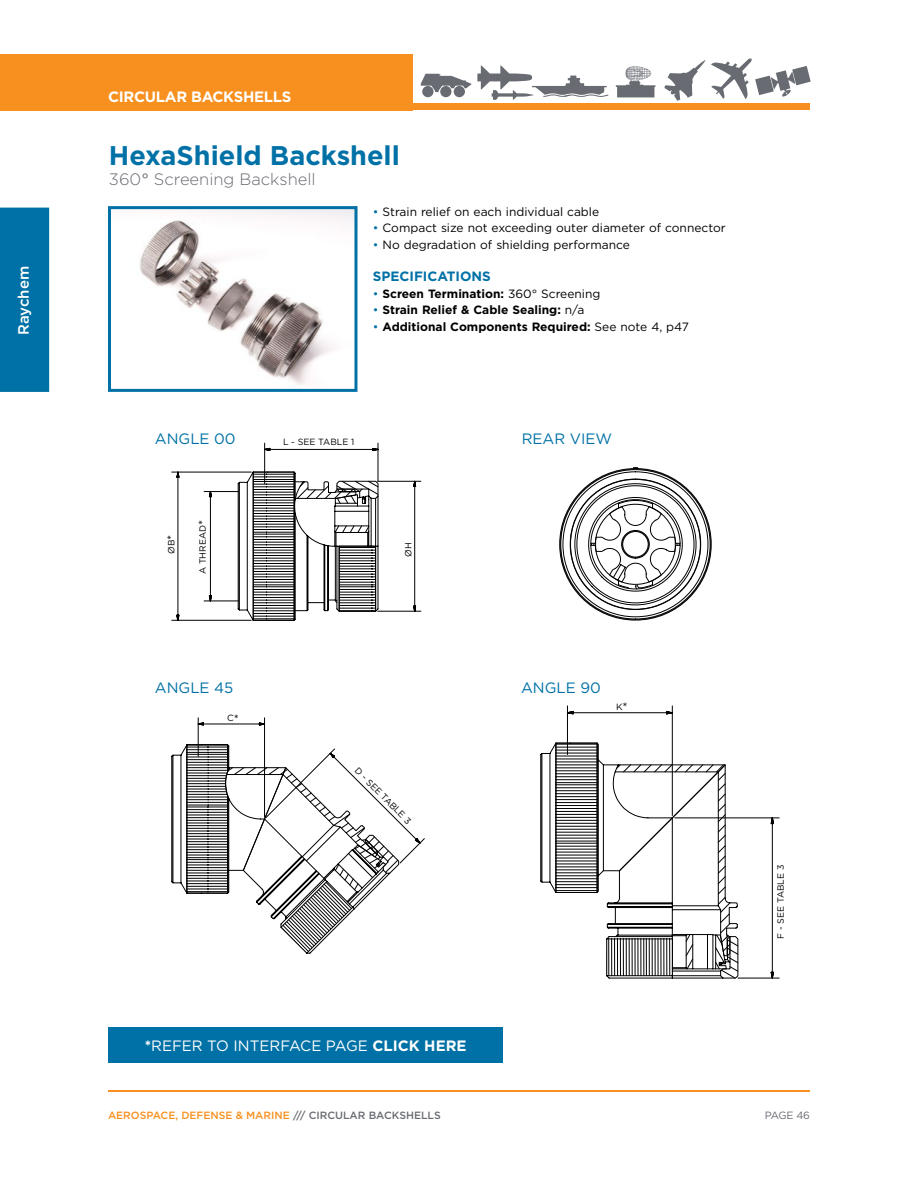
<style>
.page{position:relative;width:918px;height:1188px;background:#fff}
.page>*{position:absolute;margin:0;border:0;box-sizing:border-box;transform-origin:0 0}
.t1{font:700 27px "Gotham";color:#0071a6}
.t2{font:300 16.5px "Gotham";color:#696b73}
.t3{font:15px "Gotham";color:#fff}
.t4{font:15px "Gotham";color:#0071a6}
.t5{font:700 15px "Gotham";letter-spacing:-.02em;color:#fff}
.t6{font:500 15px "Gotham";color:#fff}
.t7{font:700 13.5px "Gotham";color:#0071a6}
.t8{font:12px "Gotham";color:#000}
.t9{font:700 12px "Gotham";color:#000}
.t10{font:500 10.5px "Gotham";color:#f7901e}
.t11{font:10.5px "Gotham";letter-spacing:-.04em;color:#696b73}
.t12{font:9px "Gotham";color:#000}
.s1{font-weight:400}
.s2{color:#0071a6}
.s3{font-weight:400;color:#0071a6}
.s4{font-size:12px}
.s5{font-weight:700}
.s6{color:#696b73}
</style>
<div class="page">
<hr style="left:108px;top:1090px;width:702px;height:1px;background:#f7901e">
<div style="left:0;top:54px;width:413px;height:56px;background:#f7901e"></div>
<div style="left:0;top:104px;width:810px;height:6px;background:#f7901e"></div>
<svg style="left:664px;top:58px;width:147px;height:43px"></svg>
<svg style="left:616px;top:66px;width:39px;height:31px"></svg>
<svg style="left:477px;top:66px;width:131px;height:34px"></svg>
<div style="left:440px;top:86px;width:12px;height:11px;background:#696b73;border-radius:50%"></div>
<div style="left:454px;top:86px;width:11px;height:11px;background:#696b73;border-radius:50%"></div>
<svg style="left:421px;top:74px;width:50px;height:18px"></svg>
<div style="left:422px;top:86px;width:12px;height:11px;background:#696b73;border-radius:50%"></div>
<div style="left:0;top:208px;width:49px;height:184px;background:#0071a6"></div>
<svg style="left:559px;top:467px;width:153px;height:154px"></svg>
<svg style="left:171px;top:443px;width:250px;height:178px"></svg>
<div style="left:339px;top:546px;width:37px;height:65px;border:1px solid #000"></div>
<svg style="left:171px;top:717px;width:254px;height:237px"></svg>
<svg style="left:738px;top:817px;width:42px;height:162px"></svg>
<svg style="left:540px;top:705px;width:198px;height:274px"></svg>
<div style="left:108px;top:1027px;width:395px;height:36px;background:#0071a6"></div>
<img style="left:139px;top:210px;width:214px;height:175px">
<div style="left:108px;top:206px;width:249px;height:186px;border:3px solid #0071a6"></div>
<p class="t6" style="left:14px;top:335px;width:71px;rotate:-90deg">Raychem</p>
<p class="t5" style="left:108px;top:87px;width:185px">CIRCULAR BACKSHELLS</p>
<h1 class="t1" style="left:109px;top:138px;width:293px">HexaShield Backshell</h1>
<h2 class="t2" style="left:109px;top:169px;width:208px">360<span class="s1">°</span> Screening Backshell</h2>
<p class="t8" style="left:373px;top:204px;width:228px"><span class="s2">•</span> Strain relief on each individual cable</p>
<p class="t8" style="left:373px;top:220px;width:354px"><span class="s2">•</span> Compact size not exceeding outer diameter of connector</p>
<p class="t8" style="left:373px;top:237px;width:259px"><span class="s2">•</span> No degradation of shielding performance</p>
<p class="t7" style="left:373px;top:267px;width:120px">SPECIFICATIONS</p>
<p class="t9" style="left:373px;top:285px;width:229px"><span class="s3">•</span> Screen Termination: <span class="s1">360° Screening</span></p>
<p class="t9" style="left:373px;top:302px;width:213px"><span class="s3">•</span> Strain Relief &amp; Cable Sealing: <span class="s1">n/a</span></p>
<p class="t9" style="left:373px;top:318px;width:318px"><span class="s3">•</span> Additional Components Required: <span class="s1">See note 4, p47</span></p>
<p class="t4" style="left:155px;top:429px;width:82px">ANGLE 00</p>
<p class="t12" style="left:166px;top:554px;width:21px;rotate:-90deg">ØB<span class="s4">*</span></p>
<p class="t12" style="left:197px;top:574px;width:56px;rotate:-90deg">A THREAD<span class="s4">*</span></p>
<p class="t12" style="left:283px;top:436px;width:73px">L - SEE TABLE 1</p>
<p class="t12" style="left:403px;top:557px;width:16px;rotate:-90deg">ØH</p>
<p class="t4" style="left:522px;top:429px;width:92px">REAR VIEW</p>
<p class="t4" style="left:155px;top:678px;width:80px">ANGLE 45</p>
<p class="t4" style="left:521px;top:678px;width:81px">ANGLE 90</p>
<p class="t12" style="left:227px;top:712px;width:13px">C<span class="s4">*</span></p>
<p class="t12" style="left:616px;top:701px;width:13px">K<span class="s4">*</span></p>
<p class="t12" style="left:361px;top:765px;width:77px;rotate:45deg">D - SEE TABLE 3</p>
<p class="t3" style="left:145px;top:1036px;width:323px"><span class="s5">*</span>REFER TO INTERFACE PAGE <span class="s5">CLICK HERE</span></p>
<p class="t12" style="left:775px;top:939px;width:75px;rotate:-90deg">F - SEE TABLE 3</p>
<p class="t10" style="left:108px;top:1108px;width:334px">AEROSPACE, DEFENSE &amp; MARINE <span class="s6">/// CIRCULAR BACKSHELLS</span></p>
<p class="t11" style="left:765px;top:1108px;width:47px">PAGE 46</p>
</div>
